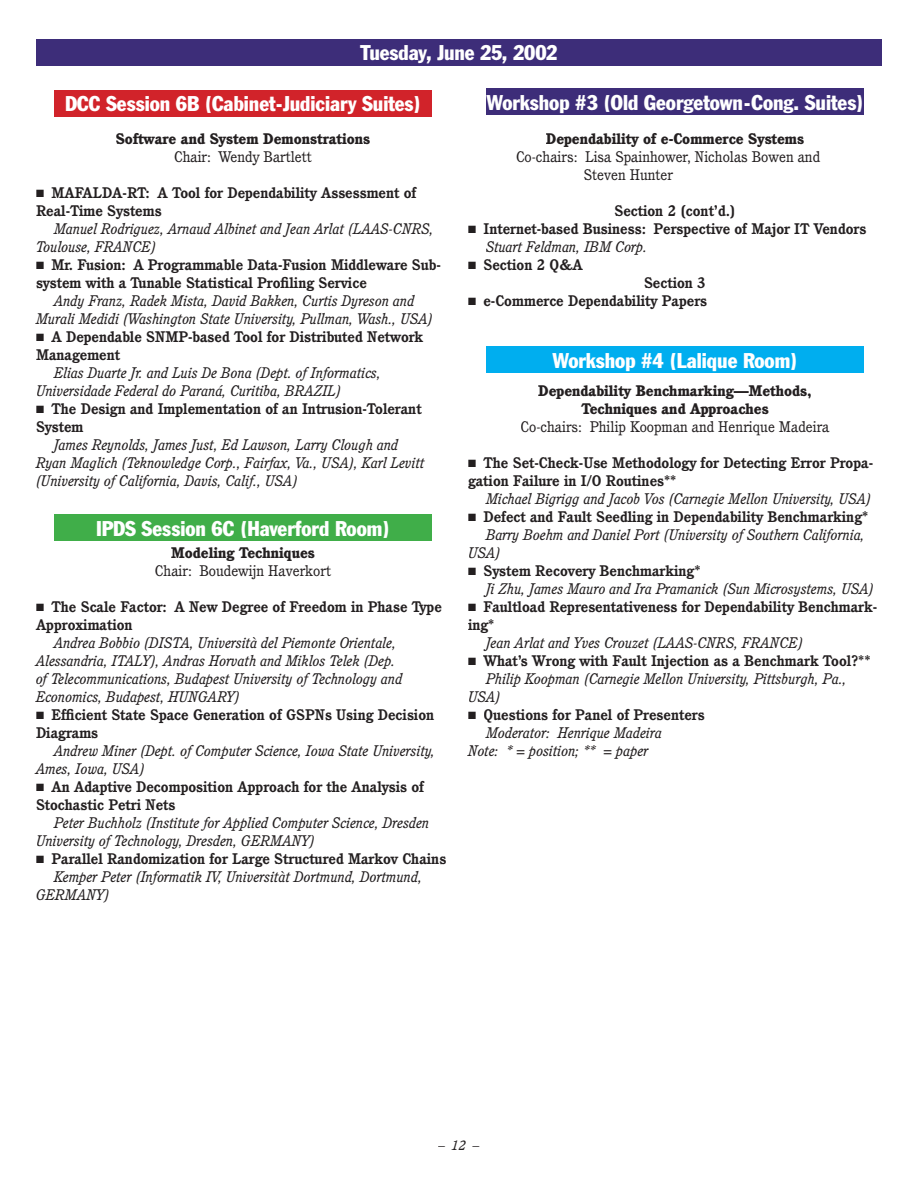
<style>
.page{position:relative;width:918px;height:1188px;background:#fff}
.page>*{position:absolute;margin:0;border:0;box-sizing:border-box;transform-origin:0 0}
.t1{font:condensed 21px "Franklin Gothic";letter-spacing:-.005em;color:#fff}
.t2{font:italic 15px/18px "Cushing";color:#231f20}
.t3{font:700 15px/18px "Cushing";color:#231f20}
.t4{font:800 15px/18px "Cushing";color:#231f20;text-align:center}
.t5{font:15px/18px "Cushing";color:#231f20}
.t6{font:italic 13.5px "Cushing";color:#231f20}
</style>
<div class="page">
<div style="left:36px;top:39px;width:846px;height:27px;background:#3d2d79"></div>
<div style="left:54px;top:90px;width:378px;height:27px;background:#d1232a"></div>
<div style="left:54px;top:514px;width:378px;height:28px;background:#40ae49"></div>
<div style="left:486px;top:88px;width:378px;height:28px;background:#3d2d79"></div>
<div style="left:486px;top:346px;width:378px;height:28px;background:#00aeef"></div>
<h1 class="t1" style="left:361px;top:40px;width:198px">Tuesday, June 25, 2002</h1>
<h1 class="t1" style="left:65px;top:91px;width:357px">DCC Session 6B (Cabinet-Judiciary Suites)</h1>
<p class="t4" style="left:116px;top:129px;width:256px">Software and System Demonstrations</p>
<p class="t5" style="left:174px;top:148px;width:139px">Chair: Wendy Bartlett</p>
<p class="t3" style="left:36px;top:184px;width:382px;text-indent:15px">MAFALDA-RT: A Tool for Dependability Assessment of<br>Real-Time Systems</p>
<p class="t2" style="left:36px;top:220px;width:399px;text-indent:18px">Manuel Rodriguez, Arnaud Albinet and Jean Arlat (LAAS-CNRS,<br>Toulouse, FRANCE)</p>
<p class="t3" style="left:36px;top:256px;width:406px;text-indent:15px">Mr. Fusion: A Programmable Data-Fusion Middleware Sub&shy;system with a Tunable Statistical Profiling Service</p>
<p class="t2" style="left:36px;top:292px;width:398px;text-align:center">Andy Franz, Radek Mista, David Bakken, Curtis Dyreson and<br>Murali Medidi (Washington State University, Pullman, Wash., USA)</p>
<p class="t3" style="left:36px;top:328px;width:389px;text-indent:15px">A Dependable SNMP-based Tool for Distributed Network<br>Management</p>
<p class="t2" style="left:36px;top:364px;width:347px;text-indent:18px">Elias Duarte Jr. and Luis De Bona (Dept. of Informatics,<br>Universidade Federal do Paraná, Curitiba, BRAZIL)</p>
<p class="t3" style="left:36px;top:400px;width:387px;text-indent:15px">The Design and Implementation of an Intrusion-Tolerant<br>System</p>
<p class="t2" style="left:36px;top:436px;width:390px;text-indent:18px">James Reynolds, James Just, Ed Lawson, Larry Clough and<br>Ryan Maglich (Teknowledge Corp., Fairfax, Va., USA), Karl Levitt (University of California, Davis, Calif., USA)</p>
<h1 class="t1" style="left:96px;top:515px;width:295px">IPDS Session 6C (Haverford Room)</h1>
<p class="t4" style="left:171px;top:543px;width:145px">Modeling Techniques</p>
<p class="t5" style="left:155px;top:562px;width:178px">Chair: Boudewijn Haverkort</p>
<p class="t3" style="left:36px;top:598px;width:407px;text-indent:15px">The Scale Factor: A New Degree of Freedom in Phase Type<br>Approximation</p>
<p class="t2" style="left:36px;top:634px;width:368px;text-indent:18px">Andrea Bobbio (DISTA, Università del Piemonte Orientale, Alessandria, ITALY), Andras Horvath and Miklos Telek (Dep. of Telecommunications, Budapest University of Technology and Economics, Budapest, HUNGARY)</p>
<p class="t3" style="left:36px;top:706px;width:400px;text-indent:15px">Efficient State Space Generation of GSPNs Using Decision<br>Diagrams</p>
<p class="t2" style="left:36px;top:742px;width:401px;text-indent:18px">Andrew Miner (Dept. of Computer Science, Iowa State University,<br>Ames, Iowa, USA)</p>
<p class="t3" style="left:36px;top:778px;width:390px;text-indent:15px">An Adaptive Decomposition Approach for the Analysis of<br>Stochastic Petri Nets</p>
<p class="t2" style="left:36px;top:814px;width:395px;text-indent:18px">Peter Buchholz (Institute for Applied Computer Science, Dresden<br>University of Technology, Dresden, GERMANY)</p>
<p class="t3" style="left:51px;top:850px;width:396px">Parallel Randomization for Large Structured Markov Chains</p>
<p class="t2" style="left:36px;top:868px;width:388px;text-indent:18px">Kemper Peter (Informatik IV, Universitàt Dortmund, Dortmund,<br>GERMANY)</p>
<h1 class="t1" style="left:486px;top:89px;width:379px">Workshop #3 (Old Georgetown-Cong. Suites)</h1>
<p class="t4" style="left:546px;top:129px;width:260px">Dependability of e-Commerce Systems</p>
<p class="t5" style="left:584px;top:148px;width:238px;text-indent:-68px">Co-chairs: Lisa Spainhower, Nicholas Bowen and<br>Steven Hunter</p>
<p class="t3" style="left:483px;top:202px;width:384px;text-align:center">Section 2 (cont’d.)<br>Internet-based Business: Perspective of Major IT Vendors</p>
<p class="t2" style="left:486px;top:238px;width:163px">Stuart Feldman, IBM Corp.</p>
<p class="t3" style="left:483px;top:256px;width:101px">Section 2 Q&amp;A</p>
<p class="t3" style="left:483px;top:274px;width:225px;text-align:right">Section 3<br>e-Commerce Dependability Papers</p>
<h1 class="t1" style="left:552px;top:347px;width:247px">Workshop #4 (Lalique Room)</h1>
<p class="t4" style="left:538px;top:381px;width:275px">Dependability Benchmarking—Methods,<br>Techniques and Approaches</p>
<p class="t5" style="left:521px;top:418px;width:310px">Co-chairs: Philip Koopman and Henrique Madeira</p>
<p class="t3" style="left:468px;top:454px;width:407px;text-indent:15px">The Set-Check-Use Methodology for Detecting Error Propa&shy;gation Failure in I/O Routines**</p>
<p class="t2" style="left:486px;top:490px;width:387px">Michael Bigrigg and Jacob Vos (Carnegie Mellon University, USA)</p>
<p class="t3" style="left:483px;top:508px;width:386px">Defect and Fault Seedling in Dependability Benchmarking*</p>
<p class="t2" style="left:468px;top:526px;width:398px;text-indent:18px">Barry Boehm and Daniel Port (University of Southern California,<br>USA)</p>
<p class="t3" style="left:483px;top:562px;width:218px">System Recovery Benchmarking*</p>
<p class="t2" style="left:486px;top:580px;width:389px">Ji Zhu, James Mauro and Ira Pramanick (Sun Microsystems, USA)</p>
<p class="t3" style="left:468px;top:598px;width:411px;text-indent:15px">Faultload Representativeness for Dependability Benchmark&shy;ing*</p>
<p class="t2" style="left:486px;top:634px;width:319px">Jean Arlat and Yves Crouzet (LAAS-CNRS, FRANCE)</p>
<p class="t3" style="left:483px;top:652px;width:389px">What’s Wrong with Fault Injection as a Benchmark Tool?**</p>
<p class="t2" style="left:468px;top:670px;width:380px;text-indent:18px">Philip Koopman (Carnegie Mellon University, Pittsburgh, Pa.,<br>USA)</p>
<p class="t3" style="left:483px;top:706px;width:223px">Questions for Panel of Presenters</p>
<p class="t2" style="left:468px;top:724px;width:196px;text-indent:18px">Moderator: Henrique Madeira<br>Note: * = position; ** = paper</p>
<p class="t6" style="left:438px;top:1137px;width:43px">– 12 –</p>
</div>
